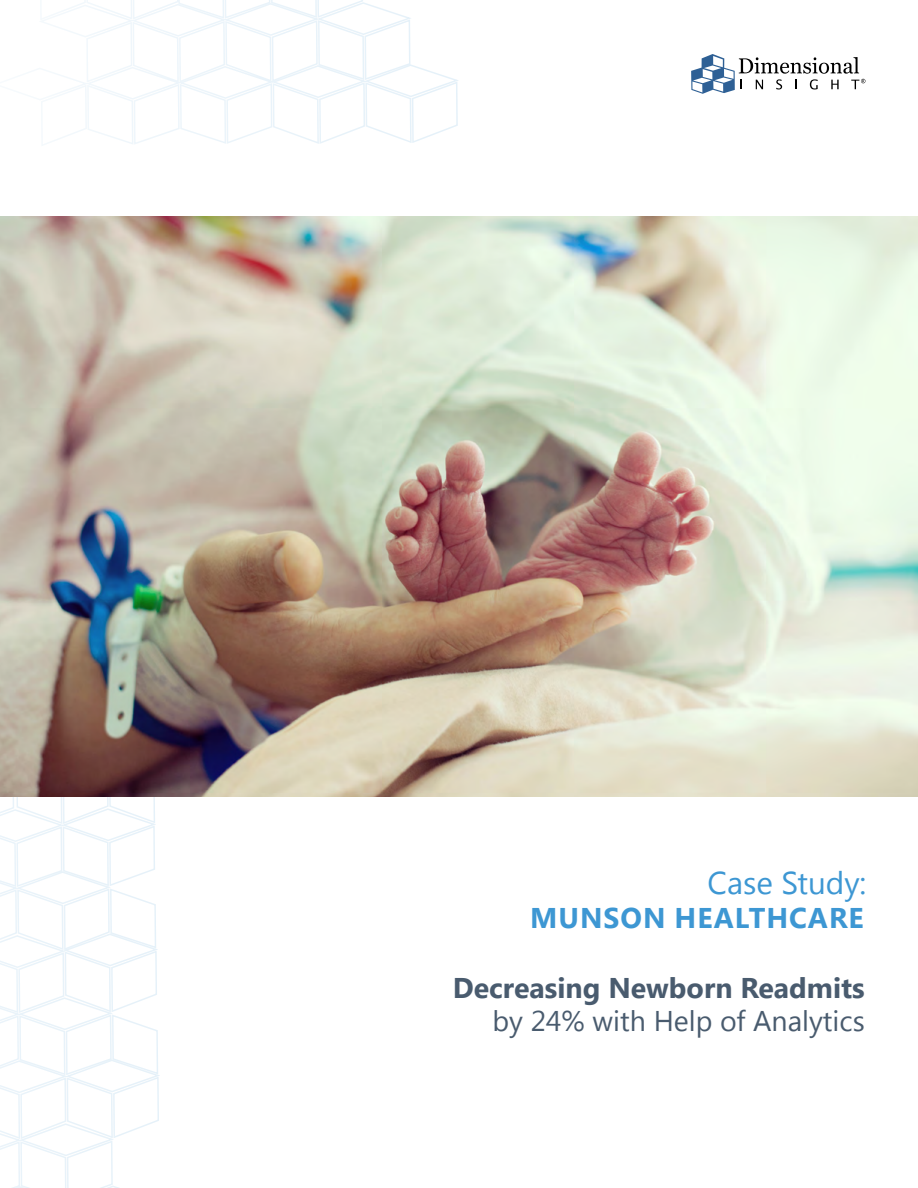
<style>
.page{position:relative;width:918px;height:1188px;background:#fff}
.page>*{position:absolute;margin:0;border:0;box-sizing:border-box;transform-origin:0 0}
.t1{font:31.5px "Segoe UI";color:#3d97d3}
.t2{font:700 28.5px "Segoe UI";color:#495b6e}
.t3{font:28.5px "Segoe UI";color:#495b6e}
.t4{font:700 28.5px "Segoe UI";letter-spacing:.035em;color:#3d97d3}
</style>
<div class="page">
<svg style="left:39px;top:0;width:419px;height:146px"></svg>
<svg style="left:0;top:796px;width:164px;height:392px"></svg>
<img style="left:0;top:216px;width:918px;height:580px">
<svg style="left:691px;top:54px;width:174px;height:40px"></svg>
<p class="t1" style="left:708px;top:861px;width:160px">Case Study:</p>
<p class="t4" style="left:530px;top:895px;width:335px">MUNSON HEALTHCARE</p>
<p class="t2" style="left:453px;top:965px;width:413px">Decreasing Newborn Readmits</p>
<p class="t3" style="left:492px;top:1001px;width:374px">by 24% with Help of Analytics</p>
</div>
